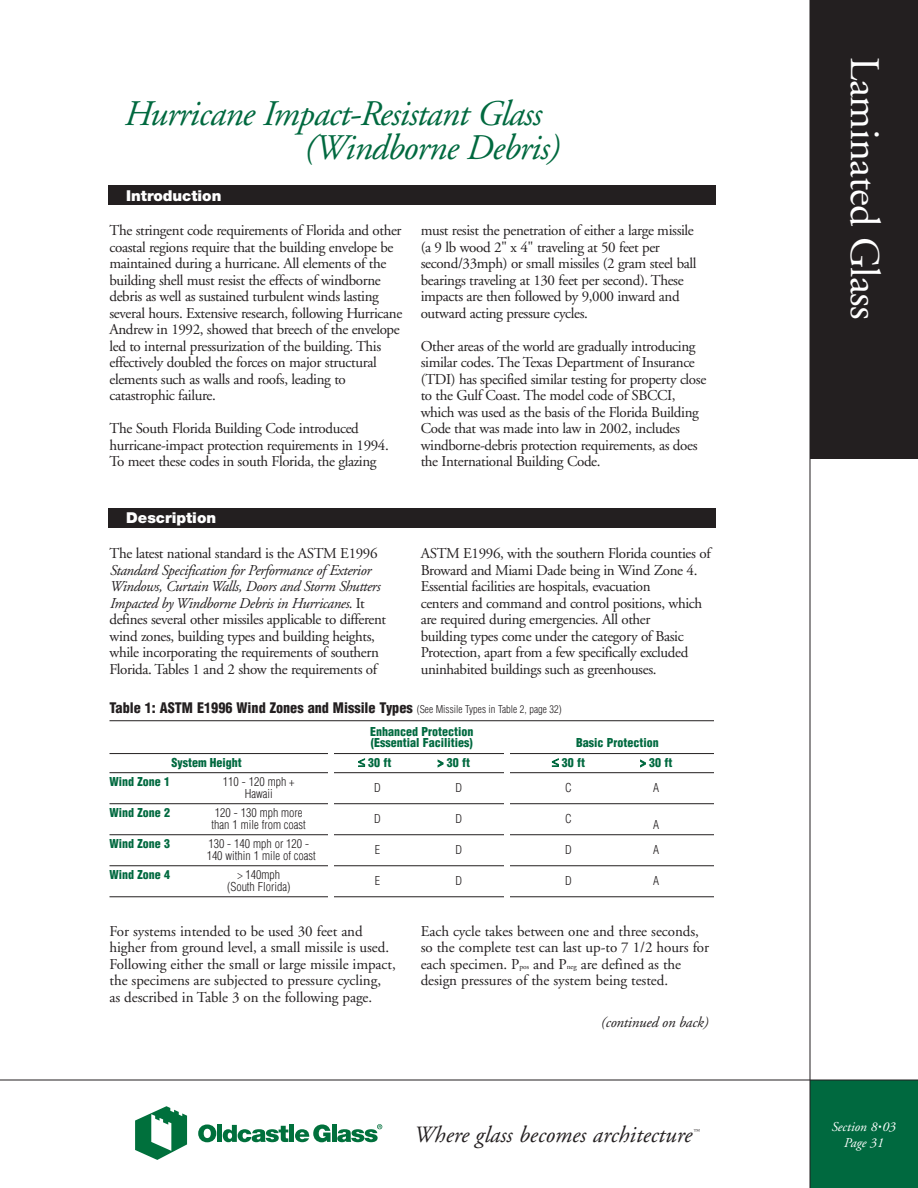
<style>
.page{position:relative;width:918px;height:1188px;background:#fff}
.page>*{position:absolute;margin:0;border:0;box-sizing:border-box;transform-origin:0 0}
.t1{font:42px "Adobe Garamond";letter-spacing:-.015em;color:#fff}
.t2{font:italic 36px/34.5px "Adobe Garamond";letter-spacing:-.025em;color:#00693f}
.t3{font:italic 23.25px "Adobe Garamond";color:#231f20}
.t4{font:15px/16.5px "Adobe Garamond";letter-spacing:-.025em;color:#231f20}
.t5{font:15px/16.5px "Adobe Garamond";letter-spacing:-.005em;color:#231f20}
.t6{font:900 15px "Helvetica Neue";color:#fff}
.t7{font:italic 15px "Adobe Garamond";letter-spacing:-.015em;color:#231f20}
.t8{font:900 condensed 14.25px "Helvetica";color:#231f20}
.t9{font:italic 13.5px/16.2px "Adobe Garamond";color:#fff;text-align:center}
.t10{font:300 condensed 12px/12px "Helvetica";color:#231f20;text-align:center}
.t11{font:900 condensed 12px/10.5px "Helvetica";color:#00693f}
.t12{font:italic 6px "Adobe Garamond";color:#231f20}
.s1{font-style:italic}
.s2{font-weight:300;font-size:10.5px}
.s3{color:#fff}
.s4{font-size:7.5px}
.s5{font-family:"Garamond";font-stretch:condensed;font-size:7.5px}
</style>
<div class="page">
<div style="left:810px;top:1080px;width:108px;height:107px;background:#00693f"></div>
<div style="left:810px;top:0;width:108px;height:459px;background:#231f20"></div>
<svg style="left:198px;top:1124px;width:18px;height:18px"></svg>
<div style="left:217px;top:1125px;width:5px;height:17px;background:#00703c"></div>
<svg style="left:223px;top:1125px;width:65px;height:17px"></svg>
<div style="left:289px;top:1125px;width:5px;height:17px;background:#00703c"></div>
<svg style="left:295px;top:1124px;width:36px;height:18px"></svg>
<div style="left:332px;top:1125px;width:5px;height:17px;background:#00703c"></div>
<svg style="left:337px;top:1124px;width:45px;height:18px"></svg>
<svg style="left:135px;top:1106px;width:52px;height:54px"></svg>
<div style="left:108px;top:186px;width:608px;height:19px;background:#231f20"></div>
<div style="left:108px;top:509px;width:608px;height:19px;background:#231f20"></div>
<hr style="left:110px;top:753px;width:604px;height:1px;background:#231f20">
<hr style="left:110px;top:772px;width:604px;height:1px;background:#231f20">
<hr style="left:110px;top:803px;width:604px;height:1px;background:#231f20">
<hr style="left:110px;top:834px;width:604px;height:1px;background:#231f20">
<hr style="left:110px;top:865px;width:604px;height:1px;background:#231f20">
<hr style="left:110px;top:896px;width:604px;height:1px;background:#231f20">
<hr style="left:110px;top:720px;width:604px;height:1px;background:#231f20">
<div style="left:504px;top:747px;width:6px;height:178px;background:#fff"></div>
<div style="left:328px;top:751px;width:6px;height:173px;background:#fff"></div>
<svg style="left:358px;top:758px;width:7px;height:9px"></svg>
<svg style="left:438px;top:760px;width:5px;height:7px"></svg>
<svg style="left:551px;top:758px;width:8px;height:9px"></svg>
<svg style="left:640px;top:760px;width:6px;height:7px"></svg>
<hr style="left:810px;top:0;width:1px;height:1187px;background:#231f20">
<hr style="left:0;top:1080px;width:918px;height:1px;background:#231f20">
<h2 class="t2" style="left:303px;top:99px;width:257px;text-indent:-180px">Hurricane Impact-Resistant Glass (Windborne Debris)</h2>
<p class="t6" style="left:126px;top:190px;width:97px">Introduction</p>
<p class="t4" style="left:110px;top:224px;width:294px">The stringent code requirements of Florida and other coastal regions require that the building envelope be maintained during a hurricane. All elements of the building shell must resist the effects of windborne debris as well as sustained turbulent winds lasting several hours. Extensive research, following Hurricane Andrew in 1992, showed that breech of the envelope led to internal pressurization of the building. This effectively doubled the forces on major structural elements such as walls and roofs, leading to catastrophic failure.</p>
<p class="t4" style="left:110px;top:422px;width:281px">The South Florida Building Code introduced hurricane-impact protection requirements in 1994.<br>To meet these codes in south Florida, the glazing</p>
<p class="t6" style="left:126px;top:513px;width:91px">Description</p>
<p class="t4" style="left:110px;top:546px;width:270px">The latest national standard is the ASTM E1996</p>
<p class="t4" style="left:110px;top:563px;width:278px"><span class="s1">Standard Specification for Performance of Exterior Windows, Curtain Walls, Doors and Storm Shutters Impacted by Windborne Debris in Hurricanes</span>. It defines several other missiles applicable to different wind zones, building types and building heights, while incorporating the requirements of southern Florida. Tables 1 and 2 show the requirements of</p>
<p class="t4" style="left:421px;top:224px;width:277px">must resist the penetration of either a large missile (a 9 lb wood 2" x 4" traveling at 50 feet per second/33mph) or small missiles (2 gram steel ball bearings traveling at 130 feet per second). These impacts are then followed by 9,000 inward and outward acting pressure cycles.</p>
<p class="t4" style="left:421px;top:339px;width:287px">Other areas of the world are gradually introducing similar codes. The Texas Department of Insurance (TDI) has specified similar testing for property close to the Gulf Coast. The model code of SBCCI, which was used as the basis of the Florida Building Code that was made into law in 2002, includes windborne-debris protection requirements, as does the International Building Code.</p>
<p class="t4" style="left:421px;top:546px;width:291px">ASTM E1996, with the southern Florida counties of Broward and Miami Dade being in Wind Zone 4.<br>Essential facilities are hospitals, evacuation<br>centers and command and control positions, which are required during emergencies. All other<br>building types come under the category of Basic Protection, apart from a few specifically excluded uninhabited buildings such as greenhouses.</p>
<p class="t8" style="left:110px;top:702px;width:454px">Table 1: ASTM E1996 Wind Zones and Missile Types <span class="s2">(See Missile Types in Table 2, page 32)</span></p>
<p class="t11" style="left:370px;top:727px;width:105px">Enhanced Protection (Essential Facilities)</p>
<p class="t11" style="left:576px;top:738px;width:84px">Basic Protection</p>
<p class="t11" style="left:171px;top:759px;width:72px">System Height</p>
<p class="t11" style="left:358px;top:759px;width:35px"><span class="s3">≤</span> 30 ft</p>
<p class="t11" style="left:437px;top:759px;width:34px"><span class="s3">&gt;</span> 30 ft</p>
<p class="t11" style="left:552px;top:759px;width:35px"><span class="s3">≤</span> 30 ft</p>
<p class="t11" style="left:640px;top:759px;width:34px"><span class="s3">&gt;</span> 30 ft</p>
<p class="t11" style="left:110px;top:778px;width:62px">Wind Zone 1</p>
<p class="t10" style="left:223px;top:777px;width:73px">110 - 120 mph +<br>Hawaii</p>
<p class="t10" style="left:374px;top:783px;width:8px">D</p>
<p class="t10" style="left:456px;top:783px;width:8px">D</p>
<p class="t10" style="left:565px;top:783px;width:8px">C</p>
<p class="t10" style="left:653px;top:783px;width:7px">A</p>
<p class="t11" style="left:110px;top:809px;width:62px">Wind Zone 2</p>
<p class="t10" style="left:212px;top:808px;width:96px;text-align:left">120 - 130 mph more than 1 mile from coast</p>
<p class="t10" style="left:374px;top:814px;width:8px">D</p>
<p class="t10" style="left:456px;top:814px;width:8px">D</p>
<p class="t10" style="left:565px;top:814px;width:8px">C</p>
<p class="t10" style="left:653px;top:820px;width:7px">A</p>
<p class="t11" style="left:110px;top:840px;width:62px">Wind Zone 3</p>
<p class="t10" style="left:207px;top:839px;width:111px;text-align:left">130 - 140 mph or 120 -<br>140 within 1 mile of coast</p>
<p class="t10" style="left:375px;top:845px;width:7px">E</p>
<p class="t10" style="left:456px;top:845px;width:8px">D</p>
<p class="t10" style="left:565px;top:845px;width:8px">D</p>
<p class="t10" style="left:653px;top:845px;width:7px">A</p>
<p class="t11" style="left:110px;top:871px;width:62px">Wind Zone 4</p>
<p class="t10" style="left:227px;top:870px;width:65px">&gt; 140mph (South Florida)</p>
<p class="t10" style="left:375px;top:876px;width:7px">E</p>
<p class="t10" style="left:456px;top:876px;width:8px">D</p>
<p class="t10" style="left:565px;top:876px;width:8px">D</p>
<p class="t10" style="left:653px;top:876px;width:7px">A</p>
<p class="t5" style="left:110px;top:924px;width:288px">For systems intended to be used 30 feet and higher from ground level, a small missile is used.<br>Following either the small or large missile impact, the specimens are subjected to pressure cycling,<br>as described in Table 3 on the following page.</p>
<p class="t5" style="left:421px;top:924px;width:290px">Each cycle takes between one and three seconds, so the complete test can last up-to 7 1/2 hours for each specimen. P<span class="s4">pos</span> and P<span class="s4">neg</span> are defined as the design pressures of the system being tested.</p>
<p class="t7" style="left:601px;top:1016px;width:109px">(continued on back)</p>
<h1 class="t1" style="left:882px;top:57px;width:264px;rotate:90deg">Laminated Glass</h1>
<h3 class="t3" style="left:413px;top:1125px;width:279px">Where glass becomes architecture</h3>
<p class="t12" style="left:693px;top:1129px;width:8px">™</p>
<p class="t9" style="left:831px;top:1120px;width:66px">Section 8 <span class="s5">•</span>03<br>Page 31</p>
</div>
